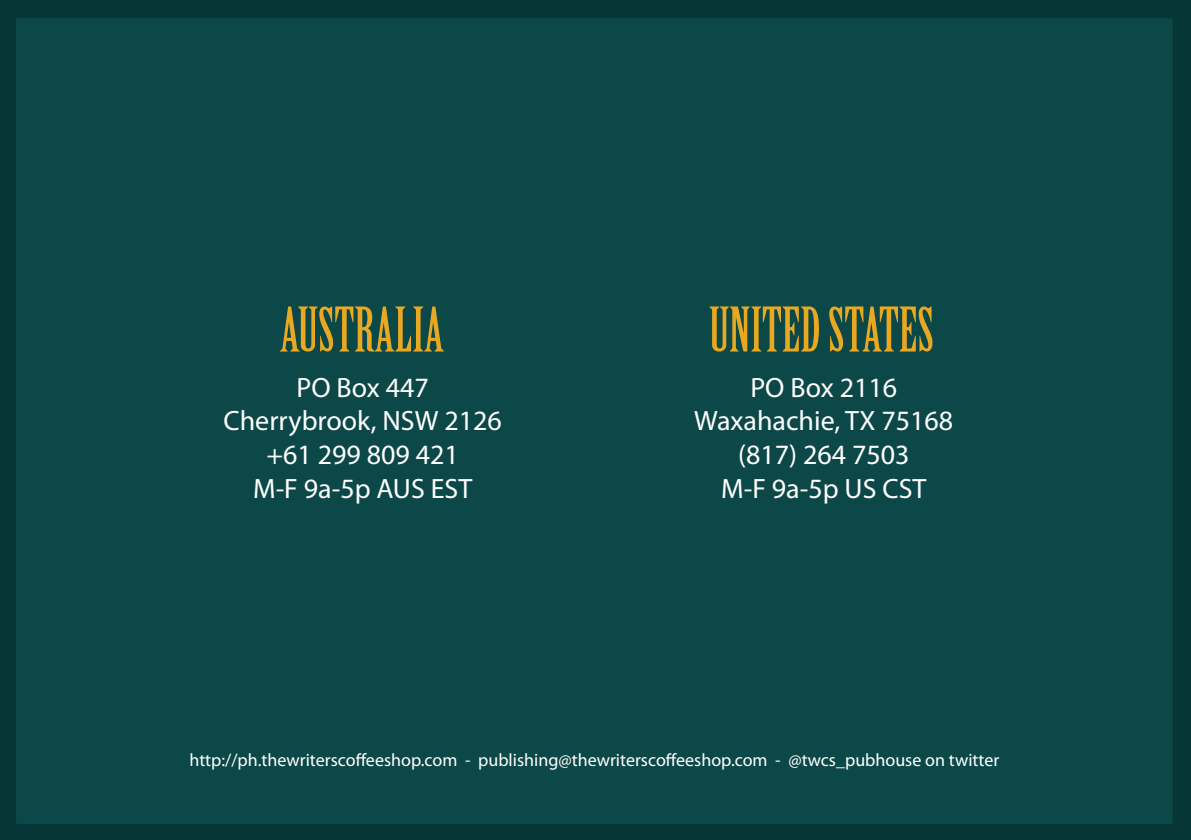
<style>
.page{position:relative;width:1191px;height:840px;background:#fff}
.page>*{position:absolute;margin:0;border:0;box-sizing:border-box;transform-origin:0 0}
.t1{font:60px "Birch Std";color:#e9a822}
.t2{font:28px/33.6px "Myriad Pro";color:#fff;text-align:center}
.t3{font:18px "Myriad Pro";color:#fff}
</style>
<div class="page">
<div style="left:0;top:0;width:1191px;height:839px;background:#0c4847"></div>
<h1 class="t1" style="left:280px;top:296px;width:166px">AUSTRALIA</h1>
<h1 class="t1" style="left:709px;top:296px;width:226px">UNITED STATES</h1>
<p class="t2" style="left:223px;top:370px;width:280px">PO Box 447<br>Cherrybrook, NSW 2126 +61 299 809 421<br>M-F 9a-5p AUS EST</p>
<p class="t2" style="left:694px;top:370px;width:260px">PO Box 2116<br>Waxahachie, TX 75168 (817) 264 7503<br>M-F 9a-5p US CST</p>
<p class="t3" style="left:189px;top:748px;width:811px">http://ph.thewriterscoffeeshop.com - publishing@thewriterscoffeeshop.com - @twcs_pubhouse on twitter</p>
</div>
